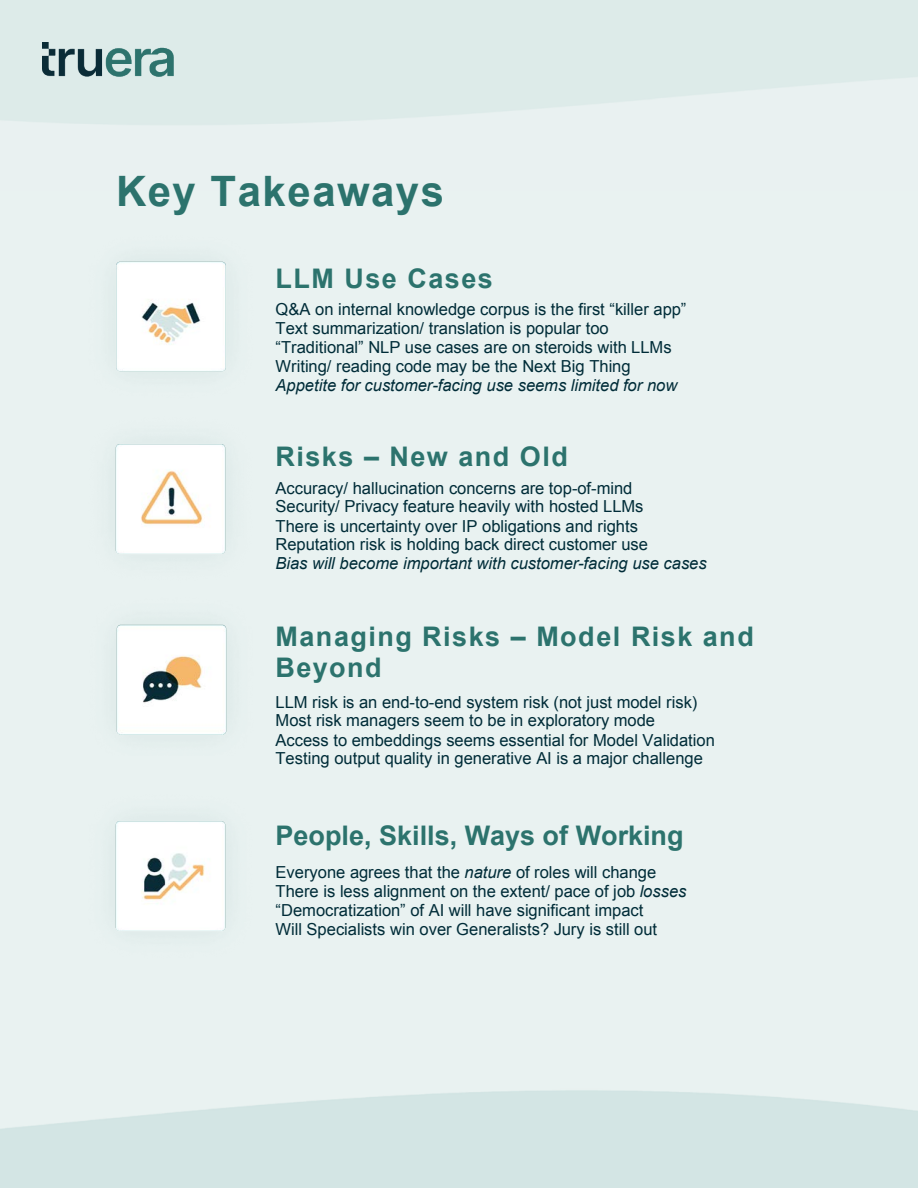
<style>
.page{position:relative;width:918px;height:1188px;background:#e9f2f1}
.page>*{position:absolute;margin:0;border:0;box-sizing:border-box;transform-origin:0 0}
.t1{font:700 42px "Arial";letter-spacing:.035em;color:#2c736d}
.t2{font:700 27px/31.2px "Arial";letter-spacing:.05em;color:#2c736d}
.t3{font:700 27px "Arial";color:#2c736d}
.t4{font:16.5px/18.9px "Arial";color:#002c38}
.t5{font:italic 16.5px "Arial";color:#002c38}
.s1{font-style:italic}
</style>
<div class="page">
<img style="left:0;top:0;width:917px;height:125px">
<img style="left:116px;top:261px;width:110px;height:111px">
<img style="left:115px;top:444px;width:112px;height:291px">
<img style="left:115px;top:821px;width:111px;height:110px">
<img style="left:43px;top:43px;width:130px;height:33px">
<h1 class="t1" style="left:116px;top:164px;width:329px">Key Takeaways</h1>
<h2 class="t2" style="left:276px;top:264px;width:219px">LLM Use Cases</h2>
<p class="t4" style="left:276px;top:300px;width:412px">Q&amp;A on internal knowledge corpus is the first “killer app” Text summarization/ translation is popular too “Traditional” NLP use cases are on steroids with LLMs Writing/ reading code may be the Next Big Thing</p>
<p class="t5" style="left:276px;top:374px;width:403px">Appetite for customer-facing use seems limited for now</p>
<h2 class="t2" style="left:276px;top:442px;width:294px">Risks – New and Old</h2>
<p class="t4" style="left:276px;top:478px;width:374px">Accuracy/ hallucination concerns are top-of-mind Security/ Privacy feature heavily with hosted LLMs There is uncertainty over IP obligations and rights Reputation risk is holding back direct customer use</p>
<p class="t5" style="left:276px;top:553px;width:433px">Bias will become important with customer-facing use cases</p>
<h2 class="t2" style="left:276px;top:622px;width:480px">Managing Risks – Model Risk and<br>Beyond</h2>
<p class="t4" style="left:276px;top:693px;width:441px">LLM risk is an end-to-end system risk (not just model risk)<br>Most risk managers seem to be in exploratory mode<br>Access to embeddings seems essential for Model Validation Testing output quality in generative AI is a major challenge</p>
<h2 class="t3" style="left:276px;top:818px;width:410px">People, Skills, Ways of Working</h2>
<p class="t4" style="left:276px;top:863px;width:412px">Everyone agrees that the <span class="s1">nature</span> of roles will change There is less alignment on the extent/ pace of job <span class="s1">losses </span>“Democratization” of AI will have significant impact<br>Will Specialists win over Generalists? Jury is still out</p>
</div>
